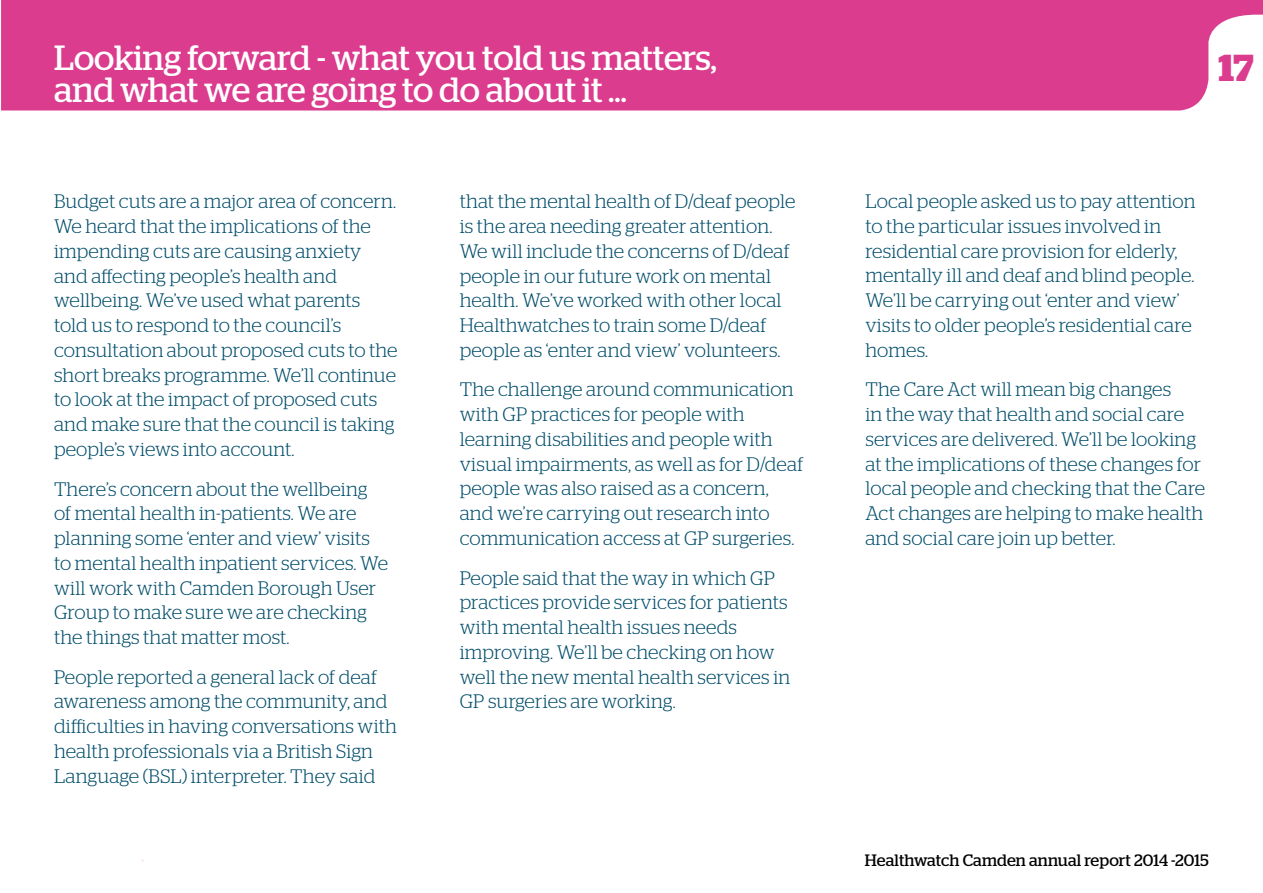
<style>
.page{position:relative;width:1263px;height:893px;background:#fff}
.page>*{position:absolute;margin:0;border:0;box-sizing:border-box;transform-origin:0 0}
.t1{font:700 37.5px "Stag";color:#db3c8e}
.t2{font:34.95px/31.8px "Stag";letter-spacing:-.005em;color:#fff}
.t3{font:300 19.5px/24.8px "Stag";letter-spacing:.01em;color:#004d6a}
.t4{font:16.5px "Stag";letter-spacing:.01em;color:#000}
</style>
<div class="page">
<div style="left:1px;top:0;width:1262px;height:111px;background:#db3c8e"></div>
<h2 class="t2" style="left:54px;top:42px;width:664px">Looking forward - what you told us matters, and what we are going to do about it …</h2>
<p class="t3" style="left:54px;top:189px;width:345px">Budget cuts are a major area of concern.<br>We heard that the implications of the impending cuts are causing anxiety and affecting people’s health and wellbeing. We’ve used what parents told us to respond to the council’s consultation about proposed cuts to the short breaks programme. We’ll continue to look at the impact of proposed cuts and make sure that the council is taking people’s views into account.</p>
<p class="t3" style="left:54px;top:476px;width:335px">There’s concern about the wellbeing of mental health in-patients. We are planning some ‘enter and view’ visits to mental health inpatient services. We will work with Camden Borough User Group to make sure we are checking the things that matter most.</p>
<p class="t3" style="left:54px;top:664px;width:344px">People reported a general lack of deaf awareness among the community, and difficulties in having conversations with health professionals via a British Sign Language (BSL) interpreter. They said</p>
<p class="t3" style="left:460px;top:189px;width:337px">that the mental health of D/deaf people is the area needing greater attention.<br>We will include the concerns of D/deaf people in our future work on mental health. We’ve worked with other local Healthwatches to train some D/deaf people as ‘enter and view’ volunteers.</p>
<p class="t3" style="left:460px;top:377px;width:345px">The challenge around communication with GP practices for people with learning disabilities and people with visual impairments, as well as for D/deaf people was also raised as a concern, and we’re carrying out research into communication access at GP surgeries.</p>
<p class="t3" style="left:460px;top:565px;width:332px">People said that the way in which GP practices provide services for patients with mental health issues needs improving. We’ll be checking on how well the new mental health services in GP surgeries are working.</p>
<h1 class="t1" style="left:1218px;top:46px;width:37px">17</h1>
<p class="t3" style="left:865px;top:189px;width:332px">Local people asked us to pay attention to the particular issues involved in residential care provision for elderly, mentally ill and deaf and blind people.<br>We’ll be carrying out ‘enter and view’ visits to older people’s residential care homes.</p>
<p class="t3" style="left:865px;top:377px;width:341px">The Care Act will mean big changes<br>in the way that health and social care services are delivered. We’ll be looking at the implications of these changes for local people and checking that the Care Act changes are helping to make health and social care join up better.</p>
<p class="t4" style="left:865px;top:850px;width:346px">Healthwatch Camden annual report 2014 -2015</p>
</div>
